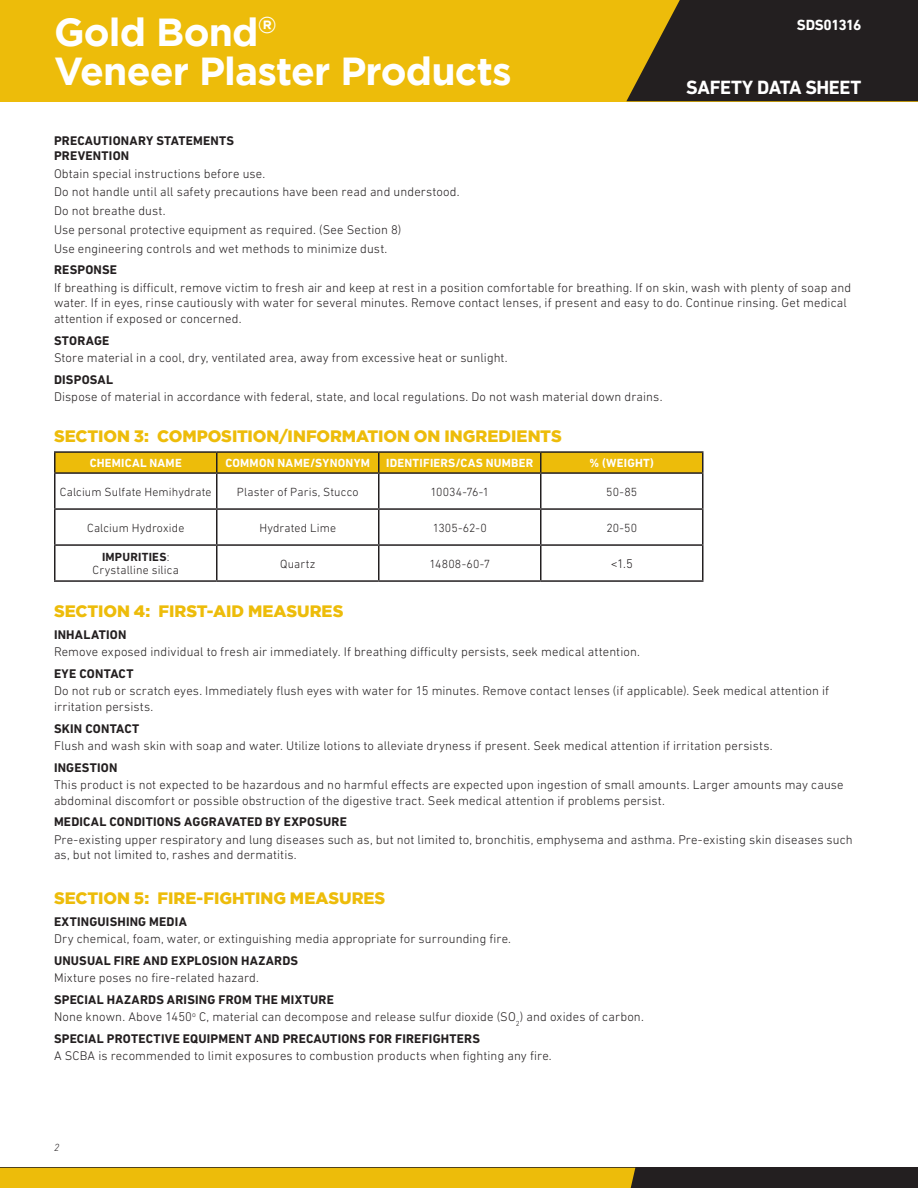
<style>
.page{position:relative;width:918px;height:1188px;background:#fff}
.page>*{position:absolute;margin:0;border:0;box-sizing:border-box;transform-origin:0 0}
.Headline_Large{font:700 39px "Gotham";letter-spacing:-.025em;color:#fff}
.Masthead_Title{font:700 19.5px "DIN Next LT Pro";letter-spacing:-.02em;color:#fff}
.Headline_small{font:900 16.5px "Gotham";letter-spacing:-.005em;color:#edbc0a}
.Masthead_Title-2{font:700 15px "DIN Next LT Pro";letter-spacing:-.05em;color:#fff}
.Regular_Text{font:300 12.75px/15.8px "DIN Next LT Pro";letter-spacing:.01em;color:#231f20}
.subtitle{font:700 12.75px/15.8px "DIN Next LT Pro";letter-spacing:.015em;color:#231f20}
.Chart_Small___Light{font:300 12.75px "DIN Next LT Pro";color:#231f20}
.Chart_Small___Light-2{font:300 12px "DIN Next LT Pro";letter-spacing:.01em;color:#231f20}
.Chart_Bold_Heads{font:700 12px "DIN Next LT Pro";letter-spacing:.02em;color:#fff}
.Chart_Small___Light-3{font:700 12px "DIN Next LT Pro";letter-spacing:.02em;color:#231f20}
.PAGE_NUMBERS{font:italic 300 10.5px "DIN Next LT Pro";color:#231f20}
.s1{font-weight:300}
</style>
<div class="page">
<div style="left:0;top:0;width:918px;height:101px;background:#edbc0a"></div>
<svg style="left:626px;top:0;width:292px;height:101px;background:#352d1d"></svg>
<div style="left:0;top:1168px;width:918px;height:20px;background:#231f20"></div>
<div style="left:0;top:1168px;width:635px;height:20px;background:#edbc0a"></div>
<hr style="left:54px;top:451px;width:163px;height:2px;background:#231f20">
<hr style="left:217px;top:451px;width:162px;height:2px;background:#231f20">
<hr style="left:379px;top:451px;width:162px;height:2px;background:#231f20">
<hr style="left:541px;top:451px;width:163px;height:2px;background:#231f20">
<svg style="left:54px;top:452px;width:650px;height:20px;background:#c59d0f"></svg>
<hr style="left:54px;top:472px;width:163px;height:2px;background:#231f20">
<hr style="left:54px;top:474px;width:2px;height:34px;background:#231f20">
<hr style="left:217px;top:472px;width:162px;height:2px;background:#231f20">
<hr style="left:216px;top:474px;width:2px;height:34px;background:#231f20">
<hr style="left:379px;top:472px;width:162px;height:2px;background:#231f20">
<hr style="left:378px;top:474px;width:2px;height:34px;background:#231f20">
<hr style="left:541px;top:472px;width:163px;height:2px;background:#231f20">
<hr style="left:540px;top:474px;width:2px;height:34px;background:#231f20">
<hr style="left:702px;top:474px;width:2px;height:34px;background:#231f20">
<hr style="left:54px;top:508px;width:163px;height:2px;background:#231f20">
<hr style="left:54px;top:510px;width:2px;height:34px;background:#231f20">
<hr style="left:217px;top:508px;width:162px;height:2px;background:#231f20">
<hr style="left:216px;top:510px;width:2px;height:34px;background:#231f20">
<hr style="left:379px;top:508px;width:162px;height:2px;background:#231f20">
<hr style="left:378px;top:510px;width:2px;height:34px;background:#231f20">
<hr style="left:541px;top:508px;width:163px;height:2px;background:#231f20">
<hr style="left:540px;top:510px;width:2px;height:34px;background:#231f20">
<hr style="left:702px;top:510px;width:2px;height:34px;background:#231f20">
<hr style="left:54px;top:544px;width:163px;height:2px;background:#231f20">
<hr style="left:54px;top:546px;width:2px;height:34px;background:#231f20">
<hr style="left:217px;top:544px;width:162px;height:2px;background:#231f20">
<hr style="left:216px;top:546px;width:2px;height:34px;background:#231f20">
<hr style="left:379px;top:544px;width:162px;height:2px;background:#231f20">
<hr style="left:378px;top:546px;width:2px;height:34px;background:#231f20">
<hr style="left:541px;top:544px;width:163px;height:2px;background:#231f20">
<hr style="left:540px;top:546px;width:2px;height:34px;background:#231f20">
<hr style="left:702px;top:546px;width:2px;height:34px;background:#231f20">
<hr style="left:54px;top:580px;width:163px;height:2px;background:#231f20">
<hr style="left:217px;top:580px;width:162px;height:2px;background:#231f20">
<hr style="left:379px;top:580px;width:162px;height:2px;background:#231f20">
<hr style="left:541px;top:580px;width:163px;height:2px;background:#231f20">
<div style="left:61px;top:454px;width:150px;height:16px;background:#edbc0a"></div>
<div style="left:223px;top:454px;width:150px;height:16px;background:#edbc0a"></div>
<div style="left:385px;top:454px;width:150px;height:16px;background:#edbc0a"></div>
<div style="left:547px;top:454px;width:150px;height:16px;background:#edbc0a"></div>
<p class="Headline_Large" style="left:54px;top:10px;width:224px">Gold Bond<sup>‰</sup></p>
<p class="Headline_Large" style="left:54px;top:49px;width:459px">Veneer Plaster Products</p>
<p class="Masthead_Title-2" style="left:797px;top:16px;width:66px">SDS01316</p>
<p class="Masthead_Title" style="left:686px;top:76px;width:177px">SAFETY DATA SHEET</p>
<p class="subtitle" style="left:54px;top:132px;width:182px">PRECAUTIONARY STATEMENTS<br>PREVENTION</p>
<p class="Regular_Text" style="left:54px;top:165px;width:213px">Obtain special instructions before use.</p>
<p class="Regular_Text" style="left:54px;top:184px;width:407px">Do not handle until all safety precautions have been read and understood.</p>
<p class="Regular_Text" style="left:54px;top:203px;width:113px">Do not breathe dust.</p>
<p class="Regular_Text" style="left:54px;top:221px;width:349px">Use personal protective equipment as required. (See Section 8)</p>
<p class="Regular_Text" style="left:54px;top:240px;width:335px">Use engineering controls and wet methods to minimize dust.</p>
<p class="subtitle" style="left:54px;top:262px;width:65px">RESPONSE</p>
<p class="Regular_Text" style="left:54px;top:279px;width:799px">If breathing is difficult, remove victim to fresh air and keep at rest in a position comfortable for breathing. If on skin, wash with plenty of soap and water. If in eyes, rinse cautiously with water for several minutes. Remove contact lenses, if present and easy to do. Continue rinsing. Get medical attention if exposed or concerned.</p>
<p class="subtitle" style="left:54px;top:333px;width:57px">STORAGE</p>
<p class="Regular_Text" style="left:54px;top:350px;width:455px">Store material in a cool, dry, ventilated area, away from excessive heat or sunlight.</p>
<p class="subtitle" style="left:54px;top:372px;width:61px">DISPOSAL</p>
<p class="Regular_Text" style="left:54px;top:389px;width:610px">Dispose of material in accordance with federal, state, and local regulations. Do not wash material down drains.</p>
<p class="Headline_small" style="left:54px;top:427px;width:509px">SECTION 3: COMPOSITION/INFORMATION ON INGREDIENTS</p>
<p class="Chart_Bold_Heads" style="left:90px;top:456px;width:94px">CHEMICAL NAME</p>
<p class="Chart_Bold_Heads" style="left:225px;top:456px;width:146px">COMMON NAME/SYNONYM</p>
<p class="Chart_Bold_Heads" style="left:386px;top:456px;width:149px">IDENTIFIERS/CAS NUMBER</p>
<p class="Chart_Bold_Heads" style="left:589px;top:456px;width:66px">% (WEIGHT)</p>
<p class="Chart_Small___Light-2" style="left:60px;top:485px;width:153px">Calcium Sulfate Hemihydrate</p>
<p class="Chart_Small___Light-2" style="left:237px;top:485px;width:123px">Plaster of Paris, Stucco</p>
<p class="Chart_Small___Light-2" style="left:430px;top:485px;width:60px">10034-76-1</p>
<p class="Chart_Small___Light-2" style="left:606px;top:485px;width:32px">50-85</p>
<p class="Chart_Small___Light-2" style="left:87px;top:521px;width:99px">Calcium Hydroxide</p>
<p class="Chart_Small___Light-2" style="left:259px;top:521px;width:78px">Hydrated Lime</p>
<p class="Chart_Small___Light-2" style="left:433px;top:521px;width:56px">1305-62-0</p>
<p class="Chart_Small___Light-2" style="left:606px;top:521px;width:32px">20-50</p>
<p class="Chart_Small___Light-3" style="left:102px;top:550px;width:69px">IMPURITIES<span class="s1">:</span></p>
<p class="Chart_Small___Light-2" style="left:93px;top:563px;width:88px">Crystalline silica</p>
<p class="Chart_Small___Light-2" style="left:280px;top:557px;width:37px">Quartz</p>
<p class="Chart_Small___Light-2" style="left:429px;top:557px;width:62px">14808-60-7</p>
<p class="Chart_Small___Light" style="left:611px;top:556px;width:24px">&lt;1.5</p>
<p class="Headline_small" style="left:54px;top:602px;width:291px">SECTION 4: FIRST-AID MEASURES</p>
<p class="subtitle" style="left:54px;top:627px;width:74px">INHALATION</p>
<p class="Regular_Text" style="left:54px;top:644px;width:588px">Remove exposed individual to fresh air immediately. If breathing difficulty persists, seek medical attention.</p>
<p class="subtitle" style="left:54px;top:666px;width:81px">EYE CONTACT</p>
<p class="Regular_Text" style="left:54px;top:683px;width:777px">Do not rub or scratch eyes. Immediately flush eyes with water for 15 minutes. Remove contact lenses (if applicable). Seek medical attention if irritation persists.</p>
<p class="subtitle" style="left:54px;top:720px;width:87px">SKIN CONTACT</p>
<p class="Regular_Text" style="left:54px;top:737px;width:720px">Flush and wash skin with soap and water. Utilize lotions to alleviate dryness if present. Seek medical attention if irritation persists.</p>
<p class="subtitle" style="left:54px;top:759px;width:65px">INGESTION</p>
<p class="Regular_Text" style="left:54px;top:776px;width:791px">This product is not expected to be hazardous and no harmful effects are expected upon ingestion of small amounts. Larger amounts may cause abdominal discomfort or possible obstruction of the digestive tract. Seek medical attention if problems persist.</p>
<p class="subtitle" style="left:54px;top:814px;width:294px">MEDICAL CONDITIONS AGGRAVATED BY EXPOSURE</p>
<p class="Regular_Text" style="left:54px;top:831px;width:800px">Pre-existing upper respiratory and lung diseases such as, but not limited to, bronchitis, emphysema and asthma. Pre-existing skin diseases such as, but not limited to, rashes and dermatitis.</p>
<p class="Headline_small" style="left:54px;top:889px;width:333px">SECTION 5: FIRE-FIGHTING MEASURES</p>
<p class="subtitle" style="left:54px;top:914px;width:134px">EXTINGUISHING MEDIA</p>
<p class="Regular_Text" style="left:54px;top:931px;width:459px">Dry chemical, foam, water, or extinguishing media appropriate for surrounding fire.</p>
<p class="subtitle" style="left:54px;top:953px;width:246px">UNUSUAL FIRE AND EXPLOSION HAZARDS</p>
<p class="Regular_Text" style="left:54px;top:970px;width:206px">Mixture poses no fire-related hazard.</p>
<p class="subtitle" style="left:54px;top:992px;width:281px">SPECIAL HAZARDS ARISING FROM THE MIXTURE</p>
<p class="Regular_Text" style="left:54px;top:1009px;width:591px">None known. Above 1450<sup>o</sup> C, material can decompose and release sulfur dioxide (SO<sub>2</sub>) and oxides of carbon.</p>
<p class="subtitle" style="left:54px;top:1031px;width:428px">SPECIAL PROTECTIVE EQUIPMENT AND PRECAUTIONS FOR FIREFIGHTERS</p>
<p class="Regular_Text" style="left:54px;top:1048px;width:499px">A SCBA is recommended to limit exposures to combustion products when fighting any fire.</p>
<p class="PAGE_NUMBERS" style="left:54px;top:1141px;width:7px">2</p>
</div>
